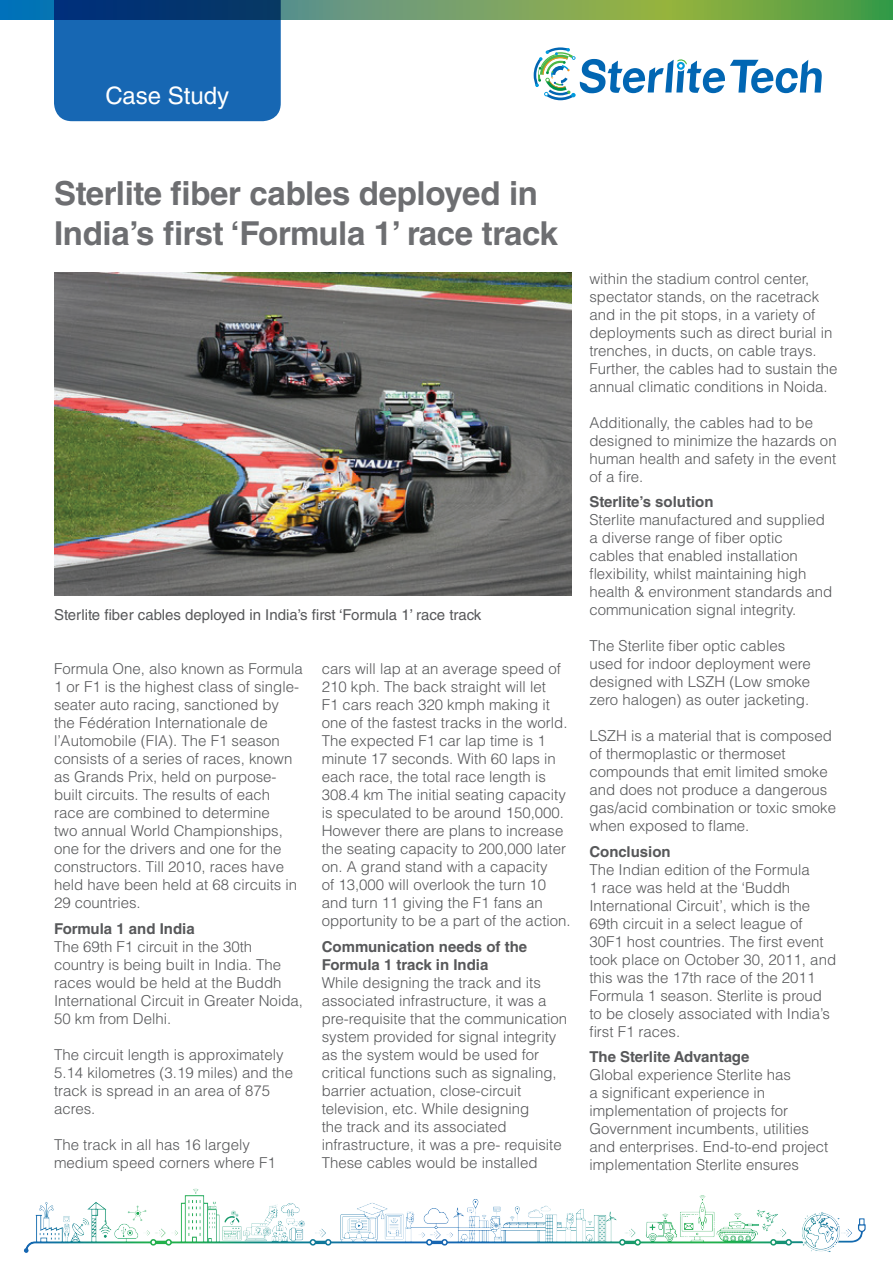
<style>
.page{position:relative;width:893px;height:1263px;background:#fff}
.page>*{position:absolute;margin:0;border:0;box-sizing:border-box;transform-origin:0 0}
.t1{font:700 33px/39px "Helvetica LT Std";letter-spacing:-.01em;color:#6d6e71}
.t2{font:24px "Helvetica LT Std";color:#fff}
.t3{font:300 15px/18px "Helvetica LT Std";color:#57585a}
.t4{font:700 15px/18px "Helvetica LT Std";color:#57585a}
.t5{font:15px "Helvetica LT Std";color:#57585a}
</style>
<div class="page">
<img style="left:23px;top:1188px;width:843px;height:65px">
<svg style="left:534px;top:47px;width:288px;height:53px"></svg>
<img style="left:54px;top:273px;width:517px;height:322px">
<div style="left:54px;top:20px;width:227px;height:101px;background:#1767b3"></div>
<svg style="left:1px;top:0;width:891px;height:20px;background:#508464"></svg>
<h2 class="t2" style="left:106px;top:82px;width:125px">Case Study</h2>
<h1 class="t1" style="left:54px;top:174px;width:505px">Sterlite fiber cables deployed in<br>India’s first ‘Formula 1’ race track</h1>
<p class="t5" style="left:54px;top:606px;width:429px">Sterlite fiber cables deployed in India’s first ‘Formula 1’ race track</p>
<p class="t3" style="left:322px;top:660px;width:250px">cars will lap at an average speed of 210 kph. The back straight will let<br>F1 cars reach 320 kmph making it one of the fastest tracks in the world.<br>The expected F1 car lap time is 1 minute 17 seconds. With 60 laps in each race, the total race length is 308.4 km The initial seating capacity is speculated to be around 150,000.<br>However there are plans to increase the seating capacity to 200,000 later on. A grand stand with a capacity<br>of 13,000 will overlook the turn 10 and turn 11 giving the F1 fans an opportunity to be a part of the action.</p>
<p class="t4" style="left:322px;top:937px;width:207px">Communication needs of the<br>Formula 1 track in India</p>
<p class="t3" style="left:322px;top:973px;width:247px">While designing the track and its associated infrastructure, it was a pre-requisite that the communication system provided for signal integrity as the system would be used for critical functions such as signaling, barrier actuation, close-circuit television, etc. While designing<br>the track and its associated infrastructure, it was a pre- requisite These cables would be installed</p>
<p class="t3" style="left:54px;top:660px;width:250px">Formula One, also known as Formula<br>1 or F1 is the highest class of single&shy;seater auto racing, sanctioned by the Fédération Internationale de l’Automobile (FIA). The F1 season consists of a series of races, known as Grands Prix, held on purpose&shy;built circuits. The results of each race are combined to determine<br>two annual World Championships, one for the drivers and one for the constructors. Till 2010, races have held have been held at 68 circuits in<br>29 countries.</p>
<p class="t4" style="left:54px;top:919px;width:142px">Formula 1 and India</p>
<p class="t3" style="left:54px;top:937px;width:250px">The 69th F1 circuit in the 30th country is being built in India. The races would be held at the Buddh<br>International Circuit in Greater Noida,<br>50 km from Delhi.</p>
<p class="t3" style="left:54px;top:1045px;width:240px">The circuit length is approximately<br>5.14 kilometres (3.19 miles) and the track is spread in an area of 875 acres.</p>
<p class="t3" style="left:54px;top:1135px;width:223px">The track in all has 16 largely medium speed corners where F1</p>
<p class="t3" style="left:589px;top:269px;width:250px">within the stadium control center, spectator stands, on the racetrack and in the pit stops, in a variety of deployments such as direct burial in trenches, in ducts, on cable trays.<br>Further, the cables had to sustain the annual climatic conditions in Noida.</p>
<p class="t3" style="left:589px;top:413px;width:249px">Additionally, the cables had to be designed to minimize the hazards on human health and safety in the event of a fire.</p>
<p class="t4" style="left:589px;top:493px;width:126px">Sterlite’s solution</p>
<p class="t3" style="left:589px;top:511px;width:244px">Sterlite manufactured and supplied a diverse range of fiber optic<br>cables that enabled installation flexibility, whilst maintaining high health &amp; environment standards and communication signal integrity.</p>
<p class="t3" style="left:589px;top:637px;width:223px">The Sterlite fiber optic cables used for indoor deployment were designed with LSZH (Low smoke zero halogen) as outer jacketing.</p>
<p class="t3" style="left:589px;top:727px;width:248px">LSZH is a material that is composed of thermoplastic or thermoset compounds that emit limited smoke and does not produce a dangerous gas/acid combination or toxic smoke when exposed to flame.</p>
<p class="t4" style="left:589px;top:842px;width:83px">Conclusion</p>
<p class="t3" style="left:589px;top:860px;width:248px">The Indian edition of the Formula<br>1 race was held at the ‘Buddh<br>International Circuit’, which is the<br>69th circuit in a select league of<br>30F1 host countries. The first event took place on October 30, 2011, and this was the 17th race of the 2011<br>Formula 1 season. Sterlite is proud to be closely associated with India’s first F1 races.</p>
<p class="t4" style="left:589px;top:1048px;width:162px">The Sterlite Advantage</p>
<p class="t3" style="left:589px;top:1066px;width:240px">Global experience Sterlite has<br>a significant experience in implementation of projects for Government incumbents, utilities and enterprises. End-to-end project implementation Sterlite ensures</p>
</div>
